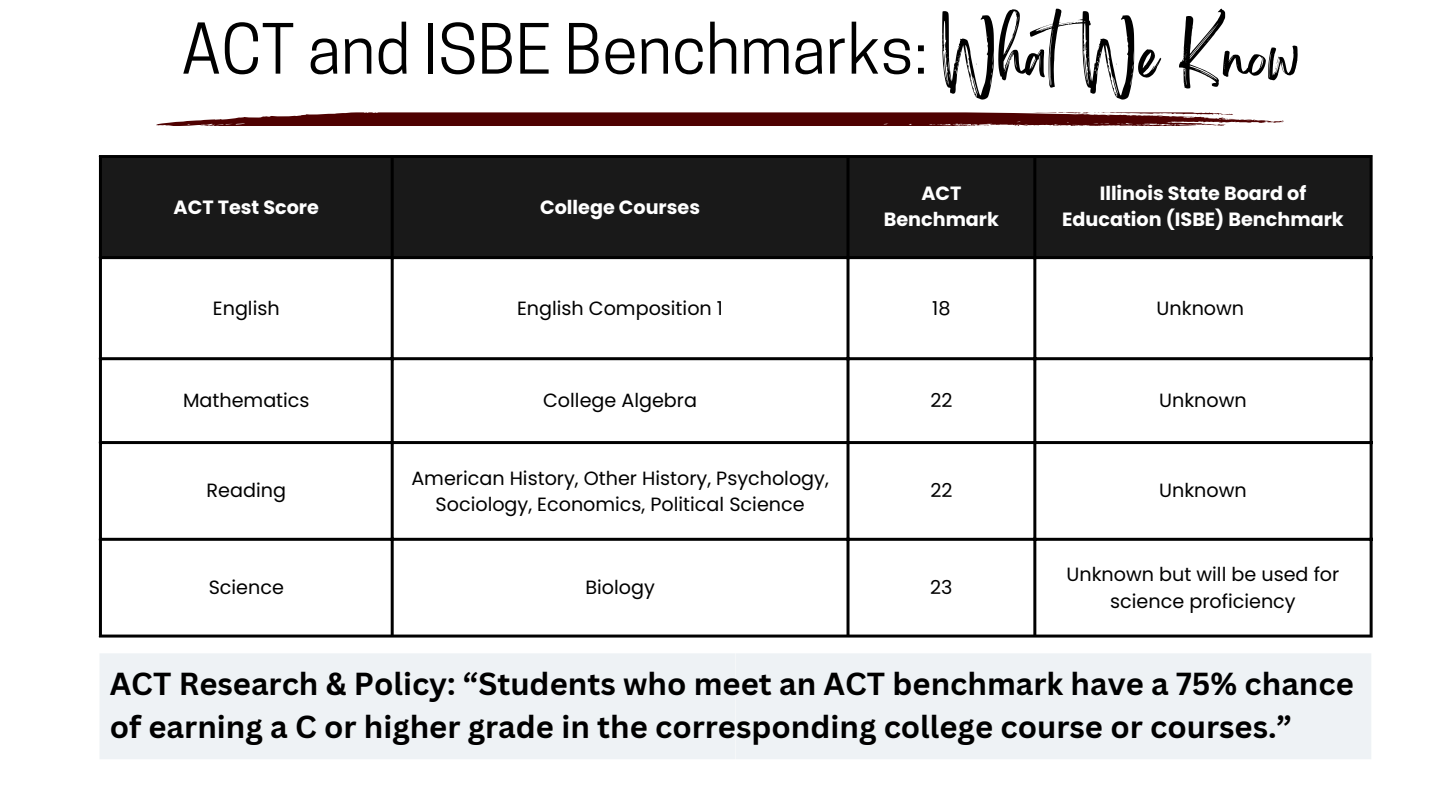
<style>
.page{position:relative;width:1440px;height:810px;background:#fff}
.page>*{position:absolute;margin:0;border:0;box-sizing:border-box;transform-origin:0 0}
.t1{font:65px "Cooper Hewitt";color:#000}
.t2{font:52px "Brightwall";color:#000}
.t3{font:700 31px/42.8px "Canva Sans";color:#000}
.t4{font:19.2px/26.2px "Poppins";color:#000;text-align:center}
.t5{font:700 19.2px/26.2px "Poppins";color:#fff;text-align:center}
</style>
<div class="page">
<svg style="left:156px;top:112px;width:1128px;height:14px;background:#703131"></svg>
<div style="left:102px;top:158px;width:1268px;height:98px;background:#191919"></div>
<hr style="left:99px;top:158px;width:3px;height:477px;background:#000">
<hr style="left:391px;top:158px;width:3px;height:477px;background:#000">
<hr style="left:847px;top:158px;width:3px;height:477px;background:#000">
<hr style="left:1033px;top:158px;width:3px;height:477px;background:#000">
<hr style="left:1370px;top:158px;width:3px;height:477px;background:#000">
<hr style="left:99px;top:155px;width:1274px;height:3px;background:#000">
<hr style="left:99px;top:256px;width:1274px;height:3px;background:#000">
<hr style="left:99px;top:357px;width:1274px;height:3px;background:#000">
<hr style="left:99px;top:441px;width:1274px;height:3px;background:#000">
<hr style="left:99px;top:538px;width:1274px;height:3px;background:#000">
<hr style="left:99px;top:635px;width:1274px;height:3px;background:#000">
<div style="left:736px;top:653px;width:635px;height:106px;background:#eef2f5"></div>
<div style="left:100px;top:653px;width:635px;height:106px;background:#eef2f5"></div>
<p class="t1" style="left:181px;top:25px;width:748px">ACT and ISBE Benchmarks:</p>
<p class="t2" style="left:941px;top:38px;width:360px">WhatWe Know</p>
<h1 class="t5" style="left:174px;top:194px;width:147px">ACT Test Score</h1>
<h2 class="t5" style="left:540px;top:194px;width:161px">College Courses</h2>
<p class="t5" style="left:884px;top:180px;width:117px">ACT<br>Benchmark</p>
<p class="t5" style="left:1062px;top:180px;width:283px">Illinois State Board of<br>Education (ISBE) Benchmark</p>
<p class="t4" style="left:213px;top:295px;width:68px">English</p>
<p class="t4" style="left:517px;top:295px;width:208px">English Composition 1</p>
<p class="t4" style="left:932px;top:295px;width:20px">18</p>
<p class="t4" style="left:1157px;top:295px;width:89px">Unknown</p>
<p class="t4" style="left:183px;top:387px;width:128px">Mathematics</p>
<p class="t4" style="left:543px;top:387px;width:155px">College Algebra</p>
<p class="t4" style="left:930px;top:387px;width:24px">22</p>
<p class="t4" style="left:1159px;top:387px;width:89px">Unknown</p>
<p class="t4" style="left:207px;top:477px;width:81px">Reading</p>
<p class="t4" style="left:411px;top:465px;width:419px">American History, Other History, Psychology,<br>Sociology, Economics, Political Science</p>
<p class="t4" style="left:930px;top:477px;width:24px">22</p>
<p class="t4" style="left:1159px;top:477px;width:89px">Unknown</p>
<p class="t4" style="left:209px;top:574px;width:77px">Science</p>
<p class="t4" style="left:585px;top:574px;width:71px">Biology</p>
<p class="t4" style="left:930px;top:574px;width:24px">23</p>
<p class="t4" style="left:1067px;top:561px;width:274px">Unknown but will be used for science proficiency</p>
<p class="t3" style="left:110px;top:662px;width:1246px">ACT Research &amp; Policy: “Students who meet an ACT benchmark have a 75% chance of earning a C or higher grade in the corresponding college course or courses.”</p>
</div>
